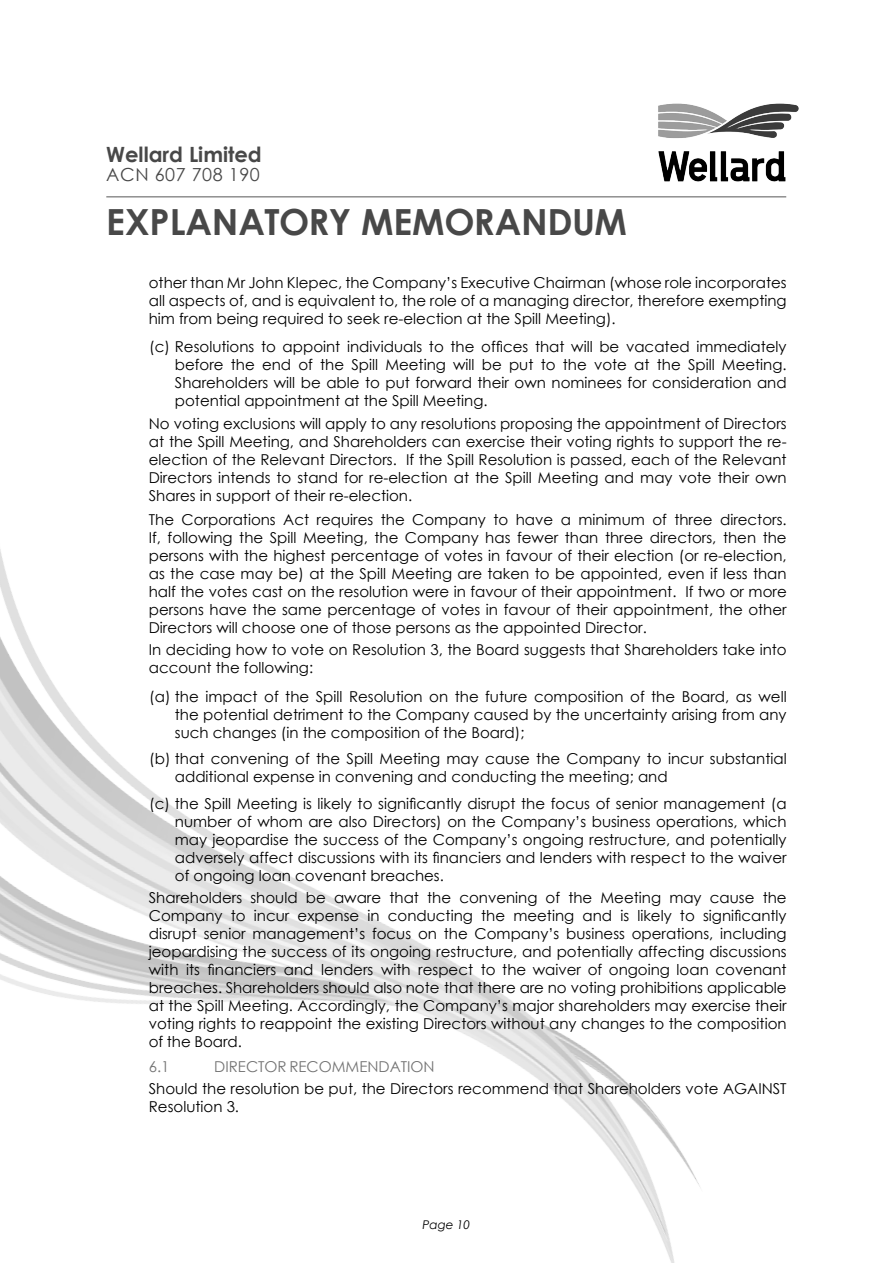
<style>
.page{position:relative;width:893px;height:1263px;background:#fff}
.page>*{position:absolute;margin:0;border:0;box-sizing:border-box;transform-origin:0 0}
.t1{font:700 36px "Century Gothic";letter-spacing:-.01em;color:#484848}
.t2{font:700 21px "Century Gothic";color:#484848}
.t3{font:18px "Century Gothic";letter-spacing:.03em;color:#484848}
.Indented_Text{font:15px/18px "Century Gothic";color:#000;text-align:justify}
.Heading_4{font:15px "Century Gothic";color:#737373}
.t4{font:italic 12px "Century Gothic";color:#000}
</style>
<div class="page">
<img style="left:658px;top:103px;width:141px;height:79px">
<img style="left:0;top:549px;width:700px;height:714px">
<hr style="left:106px;top:196px;width:680px;height:2px;background:#8f8f8f">
<h2 class="t2" style="left:106px;top:138px;width:157px">Wellard Limited</h2>
<p class="t3" style="left:106px;top:162px;width:155px">ACN 607 708 190</p>
<p class="t1" style="left:106px;top:195px;width:522px">EXPLANATORY MEMORANDUM</p>
<p class="Indented_Text" style="left:149px;top:273px;width:639px">other than Mr John Klepec, the Company’s Executive Chairman (whose role incorporates all aspects of, and is equivalent to, the role of a managing director, therefore exempting him from being required to seek re-election at the Spill Meeting).</p>
<p class="Indented_Text" style="left:175px;top:338px;width:613px;text-indent:-26px">(c) Resolutions to appoint individuals to the offices that will be vacated immediately before the end of the Spill Meeting will be put to the vote at the Spill Meeting.<br>Shareholders will be able to put forward their own nominees for consideration and potential appointment at the Spill Meeting.</p>
<p class="Indented_Text" style="left:149px;top:414px;width:639px">No voting exclusions will apply to any resolutions proposing the appointment of Directors at the Spill Meeting, and Shareholders can exercise their voting rights to support the re&shy;election of the Relevant Directors. If the Spill Resolution is passed, each of the Relevant Directors intends to stand for re-election at the Spill Meeting and may vote their own Shares in support of their re-election.</p>
<p class="Indented_Text" style="left:149px;top:510px;width:639px">The Corporations Act requires the Company to have a minimum of three directors.<br>If, following the Spill Meeting, the Company has fewer than three directors, then the persons with the highest percentage of votes in favour of their election (or re-election, as the case may be) at the Spill Meeting are taken to be appointed, even if less than half the votes cast on the resolution were in favour of their appointment. If two or more persons have the same percentage of votes in favour of their appointment, the other Directors will choose one of those persons as the appointed Director.</p>
<p class="Indented_Text" style="left:149px;top:640px;width:639px">In deciding how to vote on Resolution 3, the Board suggests that Shareholders take into account the following:</p>
<p class="Indented_Text" style="left:175px;top:687px;width:613px;text-indent:-26px">(a) the impact of the Spill Resolution on the future composition of the Board, as well the potential detriment to the Company caused by the uncertainty arising from any such changes (in the composition of the Board);</p>
<p class="Indented_Text" style="left:175px;top:750px;width:613px;text-indent:-26px">(b) that convening of the Spill Meeting may cause the Company to incur substantial additional expense in convening and conducting the meeting; and</p>
<p class="Indented_Text" style="left:175px;top:794px;width:613px;text-indent:-26px">(c) the Spill Meeting is likely to significantly disrupt the focus of senior management (a number of whom are also Directors) on the Company’s business operations, which may jeopardise the success of the Company’s ongoing restructure, and potentially adversely affect discussions with its financiers and lenders with respect to the waiver of ongoing loan covenant breaches.</p>
<p class="Indented_Text" style="left:149px;top:888px;width:639px">Shareholders should be aware that the convening of the Meeting may cause the Company to incur expense in conducting the meeting and is likely to significantly disrupt senior management’s focus on the Company’s business operations, including jeopardising the success of its ongoing restructure, and potentially affecting discussions with its financiers and lenders with respect to the waiver of ongoing loan covenant breaches. Shareholders should also note that there are no voting prohibitions applicable at the Spill Meeting. Accordingly, the Company’s major shareholders may exercise their voting rights to reappoint the existing Directors without any changes to the composition of the Board.</p>
<p class="Heading_4" style="left:149px;top:1056px;width:22px">6.1</p>
<p class="Heading_4" style="left:214px;top:1056px;width:222px">DIRECTOR RECOMMENDATION</p>
<p class="Indented_Text" style="left:149px;top:1079px;width:639px">Should the resolution be put, the Directors recommend that Shareholders vote AGAINST<br>Resolution 3.</p>
<p class="t4" style="left:422px;top:1217px;width:49px">Page 10</p>
</div>
